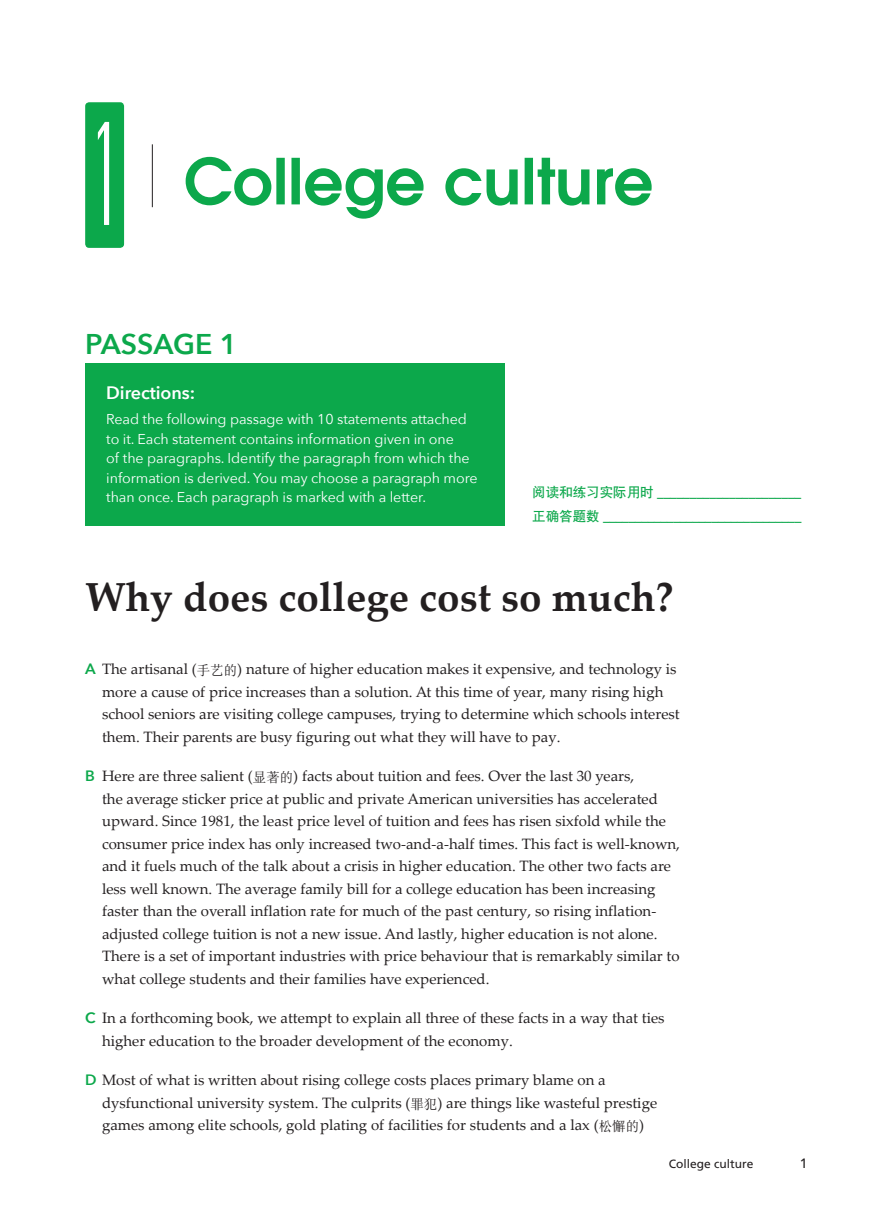
<style>
.page{position:relative;width:893px;height:1212px;background:#fff}
.page>*{position:absolute;margin:0;border:0;box-sizing:border-box;transform-origin:0 0}
.t1{font:100 ultra-condensed 142.8px "Univers";color:#fff}
.t2{font:600 63px "Avant Garde";color:#0ca84b}
.t3{font:700 40.5px "Palatino Linotype";color:#231f20}
.t4{font:600 28.5px "Avenir Next";color:#0ca84b}
.t5{font:600 18px "Avenir Next";letter-spacing:-.005em;color:#fff}
.t6{font:15px/22.5px "Palatino Linotype";color:#231f20}
.t7{font:14.25px/19.5px "Avenir Next";letter-spacing:-.005em;color:#fff}
.t8{font:13.5px/24px "DFP Hei W7";color:#0ca84b}
.t9{font:500 13.5px "Avenir Next";color:#231f20}
.t10{font:12px "Frutiger LT Std";color:#231f20}
.s1{font-family:"Avenir Next";font-weight:600;color:#0ca84b}
.s2{font-family:"DFP Song W5";font-size:13.5px}
</style>
<div class="page">
<hr style="left:152px;top:144px;width:1px;height:63px;background:#231f20">
<div style="left:85px;top:102px;width:39px;height:146px;background:#0ca84b;border-radius:4px"></div>
<div style="left:85px;top:363px;width:420px;height:162px;background:#0ca84b"></div>
<p class="t1" style="left:89px;top:102px;width:33px">1</p>
<p class="t2" style="left:183px;top:139px;width:471px">College culture</p>
<p class="t4" style="left:85px;top:320px;width:154px">Passage 1</p>
<p class="t5" style="left:106px;top:377px;width:90px">Directions:</p>
<p class="t7" style="left:106px;top:409px;width:373px">Read the following passage with 10 statements attached to it. Each statement contains information given in one<br>of the paragraphs. Identify the paragraph from which the information is derived. You may choose a paragraph more than once. Each paragraph is marked with a letter.</p>
<p class="t8" style="left:532px;top:480px;width:271px">阅读和练习实际用时 ______________________正确答题数 _______________________________</p>
<p class="t3" style="left:85px;top:569px;width:590px">Why does college cost so much?</p>
<p class="t6" style="left:102px;top:657px;width:579px;text-indent:-17px"><span class="s1">A</span> The artisanal (<span class="s2">手艺的</span>) nature of higher education makes it expensive, and technology is more a cause of price increases than a solution. At this time of year, many rising high school seniors are visiting college campuses, trying to determine which schools interest them. Their parents are busy figuring out what they will have to pay.</p>
<p class="t6" style="left:102px;top:764px;width:579px;text-indent:-17px"><span class="s1">B</span> Here are three salient (<span class="s2">显著的</span>) facts about tuition and fees. Over the last 30 years,<br>the average sticker price at public and private American universities has accelerated upward. Since 1981, the least price level of tuition and fees has risen sixfold while the consumer price index has only increased two-and-a-half times. This fact is well-known, and it fuels much of the talk about a crisis in higher education. The other two facts are less well known. The average family bill for a college education has been increasing faster than the overall inflation rate for much of the past century, so rising inflation&shy;adjusted college tuition is not a new issue. And lastly, higher education is not alone.<br>There is a set of important industries with price behaviour that is remarkably similar to what college students and their families have experienced.</p>
<p class="t6" style="left:102px;top:1006px;width:564px;text-indent:-17px"><span class="s1">C</span> In a forthcoming book, we attempt to explain all three of these facts in a way that ties higher education to the broader development of the economy.</p>
<p class="t6" style="left:102px;top:1068px;width:557px;text-indent:-17px"><span class="s1">D</span> Most of what is written about rising college costs places primary blame on a dysfunctional university system. The culprits (<span class="s2">罪犯</span>) are things like wasteful prestige games among elite schools, gold plating of facilities for students and a lax (<span class="s2">松懈的</span>)</p>
<p class="t10" style="left:669px;top:1156px;width:86px">College culture</p>
<p class="t9" style="left:800px;top:1151px;width:10px">1</p>
</div>
